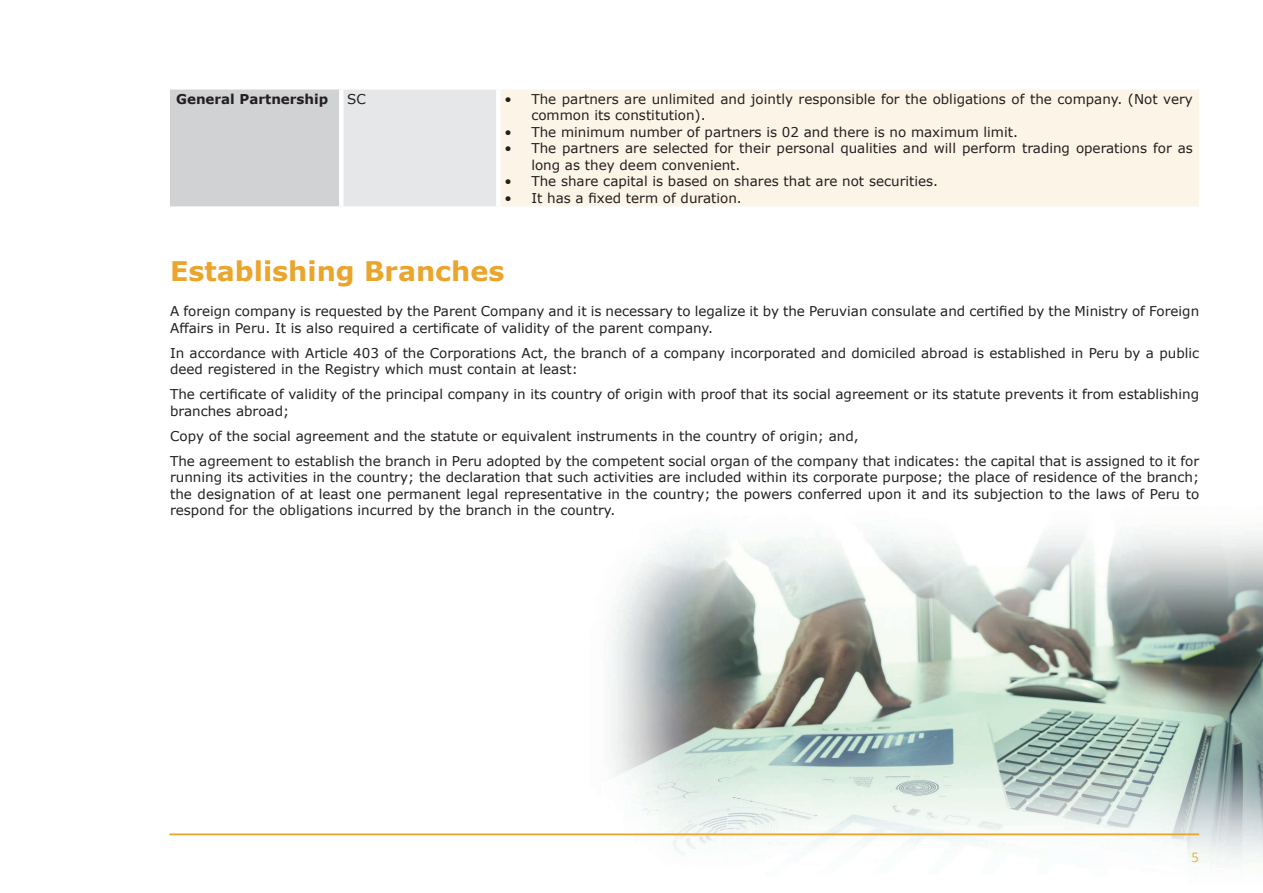
<style>
.page{position:relative;width:1263px;height:893px;background:#fff}
.page>*{position:absolute;margin:0;border:0;box-sizing:border-box;transform-origin:0 0}
.t1{font:700 27px "Verdana";color:#e9a52c}
.t2{font:15px "Calibri";color:#e8b848}
.t3{font:13.5px/16.5px "Verdana";color:#231f20}
.t4{font:700 13.5px "Verdana";color:#231f20}
</style>
<div class="page">
<img style="left:578px;top:531px;width:685px;height:333px">
<hr style="left:169px;top:833px;width:1030px;height:2px;background:#e9a52c">
<div style="left:170px;top:87px;width:171px;height:122px;background:#d1d2d4"></div>
<div style="left:341px;top:87px;width:157px;height:122px;background:#e6e7e9"></div>
<div style="left:498px;top:87px;width:701px;height:122px;background:#fcf4e6"></div>
<div style="left:170px;top:85px;width:171px;height:5px;background:#fff"></div>
<div style="left:341px;top:85px;width:157px;height:5px;background:#fff"></div>
<hr style="left:339px;top:90px;width:4px;height:116px;background:#fff">
<div style="left:498px;top:85px;width:701px;height:5px;background:#fff"></div>
<div style="left:496px;top:90px;width:5px;height:116px;background:#fff"></div>
<div style="left:170px;top:206px;width:171px;height:5px;background:#fff"></div>
<div style="left:341px;top:206px;width:157px;height:5px;background:#fff"></div>
<div style="left:498px;top:206px;width:701px;height:5px;background:#fff"></div>
<p class="t4" style="left:176px;top:89px;width:154px">General Partnership</p>
<p class="t3" style="left:347px;top:90px;width:20px">SC</p>
<p class="t3" style="left:531px;top:90px;width:663px;text-indent:-27px">• The partners are unlimited and jointly responsible for the obligations of the company. (Not very common its constitution).</p>
<p class="t3" style="left:504px;top:123px;width:515px">• The minimum number of partners is 02 and there is no maximum limit.</p>
<p class="t3" style="left:531px;top:140px;width:663px;text-indent:-27px">• The partners are selected for their personal qualities and will perform trading operations for as long as they deem convenient.</p>
<p class="t3" style="left:504px;top:173px;width:435px">• The share capital is based on shares that are not securities.</p>
<p class="t3" style="left:504px;top:189px;width:239px">• It has a fixed term of duration.</p>
<h1 class="t1" style="left:170px;top:252px;width:336px">Establishing Branches</h1>
<p class="t3" style="left:170px;top:303px;width:1030px">A foreign company is requested by the Parent Company and it is necessary to legalize it by the Peruvian consulate and certified by the Ministry of Foreign<br>Affairs in Peru. It is also required a certificate of validity of the parent company.</p>
<p class="t3" style="left:170px;top:344px;width:1030px">In accordance with Article 403 of the Corporations Act, the branch of a company incorporated and domiciled abroad is established in Peru by a public deed registered in the Registry which must contain at least:</p>
<p class="t3" style="left:170px;top:386px;width:1030px">The certificate of validity of the principal company in its country of origin with proof that its social agreement or its statute prevents it from establishing branches abroad;</p>
<p class="t3" style="left:170px;top:423px;width:1030px;line-height:25px">Copy of the social agreement and the statute or equivalent instruments in the country of origin; and,<br>The agreement to establish the branch in Peru adopted by the competent social organ of the company that indicates: the capital that is assigned to it for</p>
<p class="t3" style="left:170px;top:469px;width:1030px;text-align:justify">running its activities in the country; the declaration that such activities are included within its corporate purpose; the place of residence of the branch; the designation of at least one permanent legal representative in the country; the powers conferred upon it and its subjection to the laws of Peru to respond for the obligations incurred by the branch in the country.</p>
<p class="t2" style="left:1191px;top:846px;width:9px">5</p>
</div>
